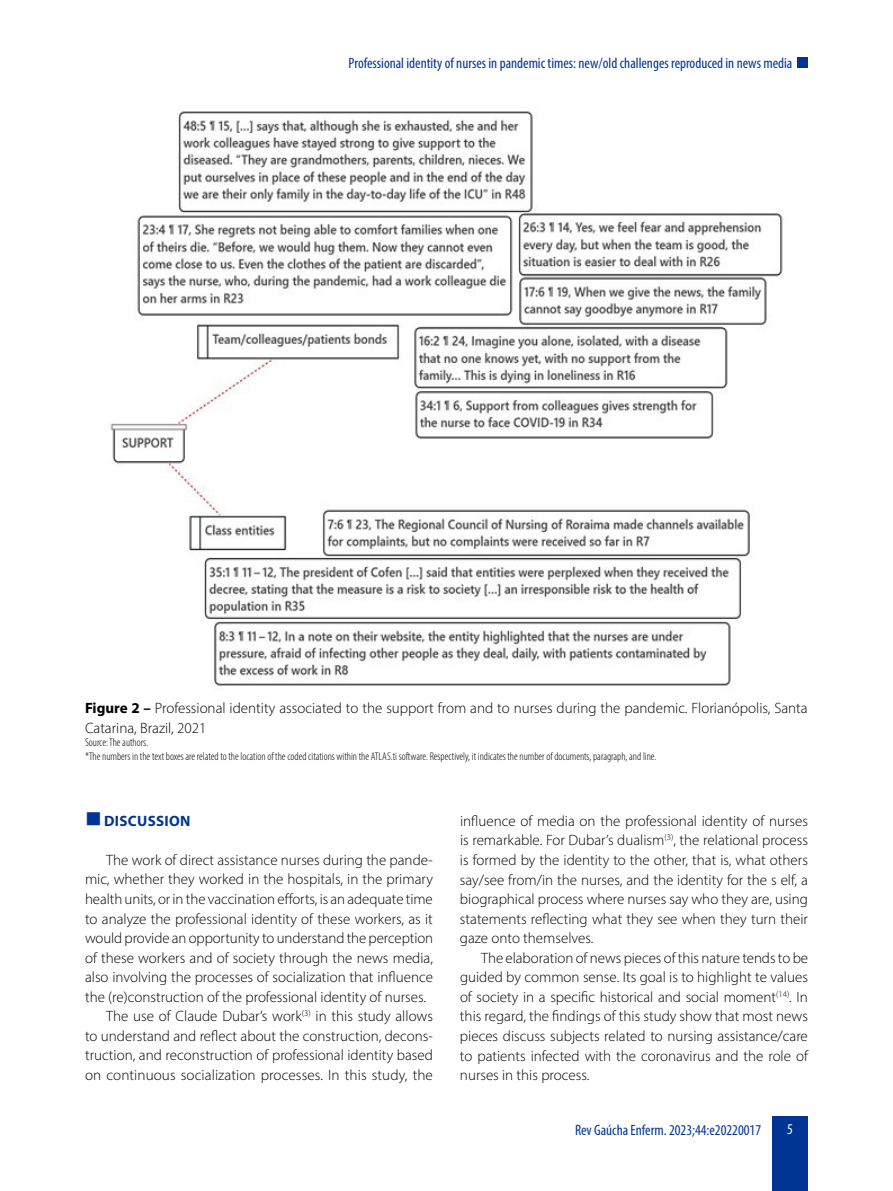
<style>
.page{position:relative;width:893px;height:1191px;background:#fff}
.page>*{position:absolute;margin:0;border:0;box-sizing:border-box;transform-origin:0 0}
.t1{font:300 15px/19.5px "Myriad Pro";color:#000;text-align:justify}
.t2{font:condensed 15px "Myriad Pro";color:#003595}
.t3{font:700 15px "Myriad Pro";letter-spacing:.02em;color:#003595}
.t4{font:condensed 15px "Myriad Pro";color:#fff}
.t5{font:300 condensed 11.25px/13.5px "Myriad Pro";color:#000}
.s1{font-weight:700}
</style>
<div class="page">
<div style="left:772px;top:1116px;width:36px;height:75px;background:#003595"></div>
<div style="left:798px;top:57px;width:10px;height:11px;background:#003595"></div>
<img style="left:110px;top:111px;width:673px;height:575px">
<p class="t2" style="left:349px;top:54px;width:445px">Professional identity of nurses in pandemic times: new/old challenges reproduced in news media</p>
<p class="t1" style="left:85px;top:698px;width:724px"><span class="s1">Figure 2 –</span> Professional identity associated to the support from and to nurses during the pandemic. Florianópolis, Santa<br>Catarina, Brazil, 2021</p>
<p class="t5" style="left:85px;top:735px;width:573px">Source: The authors.<br>*The numbers in the text boxes are related to the location of the coded citations within the ATLAS.ti software. Respectively, it indicates the number of documents, paragraph, and line.</p>
<p class="t3" style="left:104px;top:811px;width:88px">DISCUSSION</p>
<p class="t1" style="left:106px;top:850px;width:328px">The work of direct assistance nurses during the pande-</p>
<p class="t1" style="left:85px;top:869px;width:349px">mic, whether they worked in the hospitals, in the primary</p>
<p class="t1" style="left:85px;top:889px;width:349px">health units, or in the vaccination efforts, is an adequate time</p>
<p class="t1" style="left:85px;top:908px;width:349px">to analyze the professional identity of these workers, as it</p>
<p class="t1" style="left:85px;top:928px;width:350px">would provide an opportunity to understand the perception</p>
<p class="t1" style="left:85px;top:947px;width:349px">of these workers and of society through the news media,</p>
<p class="t1" style="left:85px;top:967px;width:349px">also involving the processes of socialization that influence</p>
<p class="t1" style="left:85px;top:987px;width:343px">the (re)construction of the professional identity of nurses.</p>
<p class="t1" style="left:106px;top:1006px;width:328px">The use of Claude Dubar’s work<sup>(3)</sup> in this study allows</p>
<p class="t1" style="left:85px;top:1026px;width:349px">to understand and reflect about the construction, decons-</p>
<p class="t1" style="left:85px;top:1045px;width:349px">truction, and reconstruction of professional identity based</p>
<p class="t1" style="left:85px;top:1065px;width:349px">on continuous socialization processes. In this study, the</p>
<p class="t1" style="left:460px;top:811px;width:349px">influence of media on the professional identity of nurses is remarkable. For Dubar’s dualism<sup>(3)</sup>, the relational process is formed by the identity to the other, that is, what others say/see from/in the nurses, and the identity for the s elf, a biographical process where nurses say who they are, using statements reflecting what they see when they turn their gaze onto themselves.</p>
<p class="t1" style="left:460px;top:947px;width:350px;text-indent:21px">The elaboration of news pieces of this nature tends to be guided by common sense. Its goal is to highlight te values of society in a specific historical and social moment<sup>(14)</sup>. In this regard, the findings of this study show that most news pieces discuss subjects related to nursing assistance/care to patients infected with the coronavirus and the role of nurses in this process.</p>
<p class="t2" style="left:575px;top:1121px;width:188px">Rev Gaúcha Enferm. 2023;44:e20220017</p>
<p class="t4" style="left:787px;top:1120px;width:7px">5</p>
</div>
